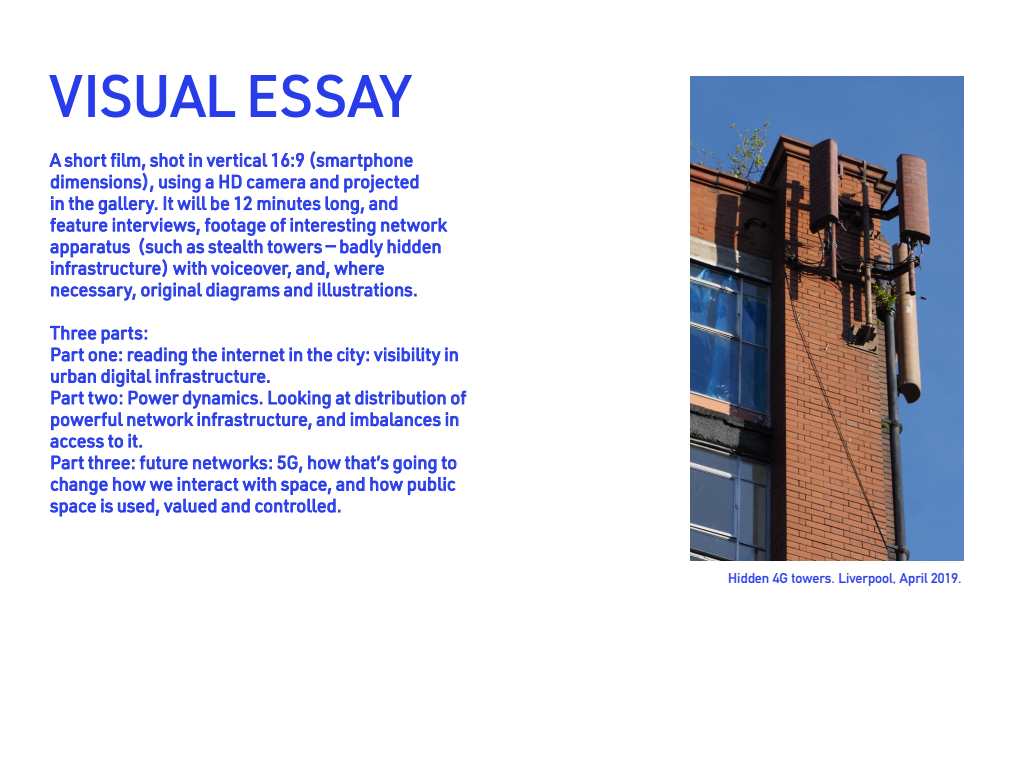
<style>
.page{position:relative;width:1024px;height:768px;background:#fff}
.page>*{position:absolute;margin:0;border:0;box-sizing:border-box;transform-origin:0 0}
.t1{font:56px "URWDIN";letter-spacing:.01em;color:#283ce9}
.t2{font:18px/21.6px "URWDIN";color:#283ce9}
.t3{font:700 14px "DIN Alternate";color:#283ce9}
</style>
<div class="page">
<img style="left:691px;top:76px;width:272px;height:484px">
<svg style="left:49px;top:75px;width:34px;height:42px"></svg>
<div style="left:88px;top:75px;width:7px;height:42px;border:2px solid #283ce9"></div>
<svg style="left:101px;top:74px;width:135px;height:44px"></svg>
<svg style="left:250px;top:74px;width:162px;height:44px"></svg>
<svg style="left:50px;top:151px;width:397px;height:150px"></svg>
<svg style="left:50px;top:326px;width:416px;height:122px"></svg>
<svg style="left:50px;top:455px;width:406px;height:62px"></svg>
<h1 class="t1" style="left:50px;top:59px;width:362px">VISUAL ESSAY</h1>
<p class="t2" style="left:50px;top:149px;width:398px">A short film, shot in vertical 16:9 (smartphone dimensions), using a HD camera and projected<br>in the gallery. It will be 12 minutes long, and feature interviews, footage of interesting network apparatus (such as stealth towers — badly hidden infrastructure) with voiceover, and, where necessary, original diagrams and illustrations.</p>
<p class="t2" style="left:50px;top:321px;width:418px">Three parts:<br>Part one: reading the internet in the city: visibility in urban digital infrastructure.<br>Part two: Power dynamics. Looking at distribution of powerful network infrastructure, and imbalances in access to it.<br>Part three: future networks: 5G, how that’s going to change how we interact with space, and how public space is used, valued and controlled.</p>
<p class="t3" style="left:728px;top:567px;width:235px">Hidden 4G towers. Liverpool, April 2019.</p>
</div>
